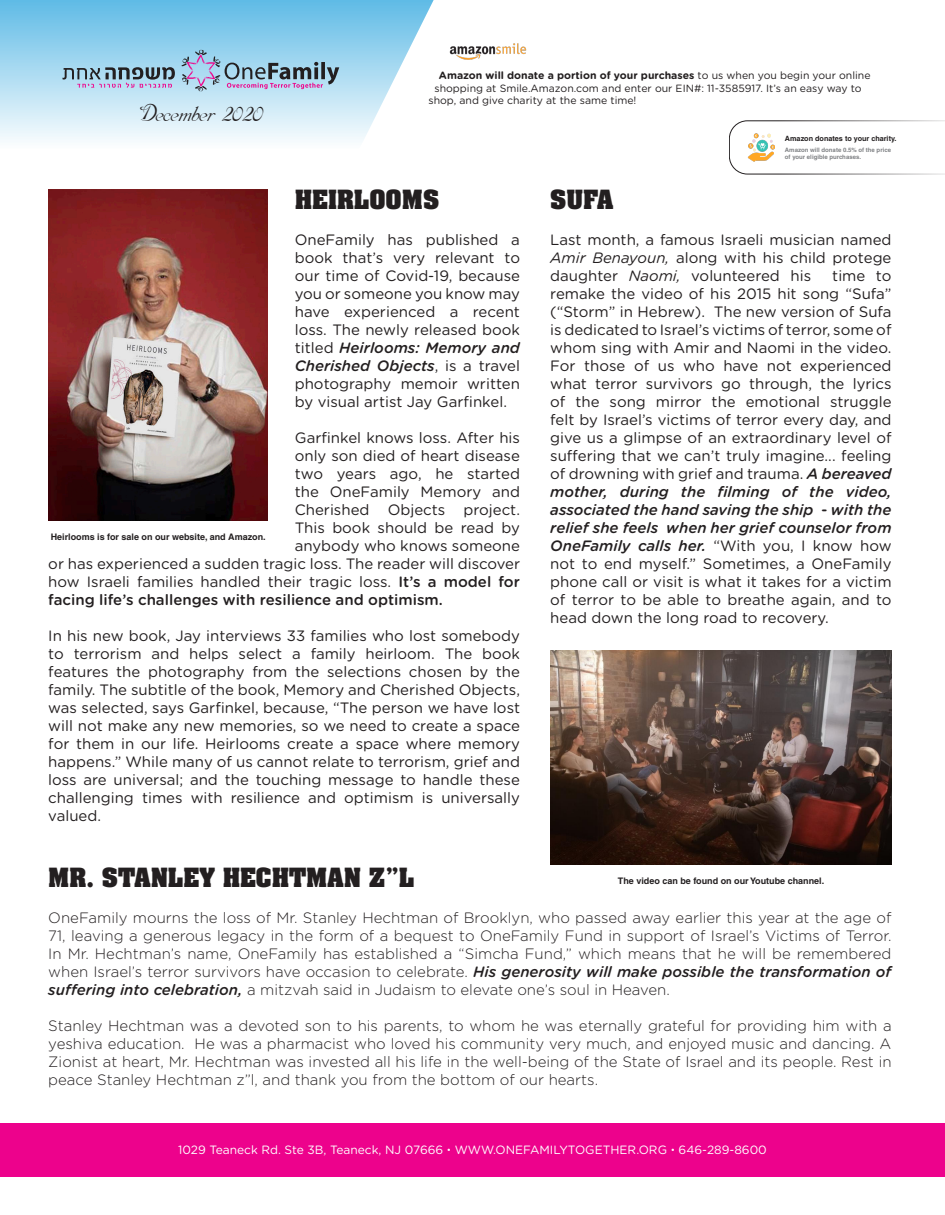
<style>
.page{position:relative;width:945px;height:1215px;background:#fff}
.page>*{position:absolute;margin:0;border:0;box-sizing:border-box;transform-origin:0 0}
.t1{font:24px "Dobkin";color:#231f20}
.t2{font:22.5px "Aardvark";color:#231f20}
.t3{font:15px/18px "Gotham Rounded";color:#231f20;text-align:justify}
.t4{font:300 15px/18px "Gotham Rounded";color:#231f20;text-align:justify}
.t5{font:500 15px "Gotham Rounded";color:#231f20}
.t6{font:12px "Gotham Rounded";color:#fff}
.t7{font:10.5px "Gotham Rounded";color:#231f20}
.t8{font:700 10.5px "Gotham Rounded";color:#231f20}
.t9{font:700 9px "Helvetica";color:#231f20}
.t10{font:700 7.2px "Helvetica";color:#231f20}
.t11{font:700 6px/7.5px "Helvetica";color:#808285}
.s1{font-weight:400}
.s2{font-weight:500;font-style:italic}
.s3{font-weight:500}
.s4{font-style:italic}
.s5{font-size:9px}
</style>
<div class="page">
<svg style="left:729px;top:121px;width:216px;height:53px"></svg>
<img style="left:748px;top:134px;width:27px;height:27px">
<svg style="left:0;top:0;width:434px;height:140px;background:#aedcf2"></svg>
<img style="left:48px;top:189px;width:220px;height:331px">
<div style="left:0;top:1124px;width:945px;height:54px;background:#ed028c"></div>
<img style="left:550px;top:650px;width:342px;height:214px">
<svg style="left:182px;top:50px;width:157px;height:41px;background:#99b6cf"></svg>
<svg style="left:62px;top:67px;width:113px;height:21px;background:#90a2b7"></svg>
<img style="left:449px;top:43px;width:78px;height:17px">
<p class="t8" style="left:439px;top:68px;width:433px">Amazon will donate a portion of your purchases <span class="s1">to us when you begin your online</span></p>
<p class="t7" style="left:434px;top:81px;width:429px">shopping at Smile.Amazon.com and enter our EIN#: 11-3585917. It’s an easy way to</p>
<p class="t7" style="left:428px;top:93px;width:210px">shop, and give charity at the same time!</p>
<p class="t10" style="left:785px;top:134px;width:113px">Amazon donates to your charity.</p>
<p class="t11" style="left:785px;top:146px;width:108px">Amazon will donate 0.5% of the price of your eligible purchases.</p>
<p class="t2" style="left:295px;top:183px;width:146px">HEIRLOOMS</p>
<p class="t3" style="left:295px;top:230px;width:227px">OneFamily has published a book that’s very relevant to our time of Covid-19, because you or someone you know may have experienced a recent loss. The newly released book titled <span class="s2">Heirlooms: Memory and Cherished Objects</span>, is a travel photography memoir written by visual artist Jay Garfinkel.</p>
<p class="t3" style="left:295px;top:428px;width:227px">Garfinkel knows loss. After his</p>
<p class="t3" style="left:295px;top:446px;width:227px">only son died of heart disease</p>
<p class="t3" style="left:295px;top:464px;width:227px">two years ago, he started</p>
<p class="t3" style="left:295px;top:482px;width:227px">the OneFamily Memory and</p>
<p class="t3" style="left:295px;top:500px;width:227px">Cherished Objects project.</p>
<p class="t3" style="left:295px;top:518px;width:227px">This book should be read by</p>
<p class="t3" style="left:295px;top:536px;width:227px">anybody who knows someone</p>
<p class="t3" style="left:48px;top:554px;width:473px">or has experienced a sudden tragic loss. The reader will discover</p>
<p class="t3" style="left:48px;top:572px;width:473px">how Israeli families handled their tragic loss. <span class="s3">It’s a model for</span></p>
<p class="t5" style="left:48px;top:589px;width:396px">facing life’s challenges with resilience and optimism.</p>
<p class="t3" style="left:48px;top:626px;width:473px">In his new book, Jay interviews 33 families who lost somebody to terrorism and helps select a family heirloom. The book features the photography from the selections chosen by the family. The subtitle of the book, Memory and Cherished Objects, was selected, says Garfinkel, because, “The person we have lost will not make any new memories, so we need to create a space for them in our life. Heirlooms create a space where memory happens.” While many of us cannot relate to terrorism, grief and loss are universal; and the touching message to handle these challenging times with resilience and optimism is universally valued.</p>
<p class="t1" style="left:139px;top:103px;width:124px">December 2020</p>
<p class="t2" style="left:550px;top:183px;width:65px">SUFA</p>
<p class="t3" style="left:550px;top:230px;width:343px">Last month, a famous Israeli musician named <span class="s4">Amir Benayoun,</span> along with his child protege daughter <span class="s4">Naomi,</span> volunteered his</p>
<p class="t3" style="left:550px;top:266px;width:343px;text-indent:282px">time to remake the video of his 2015 hit song “Sufa” (“Storm” in Hebrew). The new version of Sufa is dedicated to Israel’s victims of terror, some of whom sing with Amir and Naomi in the video.<br>For those of us who have not experienced what terror survivors go through, the lyrics of the song mirror the emotional struggle felt by Israel’s victims of terror every day, and give us a glimpse of an extraordinary level of suffering that we can’t truly imagine... feeling of drowning with grief and trauma. <span class="s2">A bereaved mother, during the filming of the video, associated the hand saving the ship - with the relief she feels when her grief counselor from OneFamily calls her.</span> “With you, I know how not to end myself.” Sometimes, a OneFamily phone call or visit is what it takes for a victim of terror to be able to breathe again, and to head down the long road to recovery.</p>
<p class="t9" style="left:51px;top:532px;width:217px">Heirlooms is for sale on our website, and Amazon.</p>
<p class="t2" style="left:48px;top:861px;width:367px">MR. STANLEY HECHTMAN Z”L</p>
<p class="t4" style="left:48px;top:908px;width:845px">OneFamily mourns the loss of Mr. Stanley Hechtman of Brooklyn, who passed away earlier this year at the age of 71, leaving a generous legacy in the form of a bequest to OneFamily Fund in support of Israel’s Victims of Terror.<br>In Mr. Hechtman’s name, OneFamily has established a “Simcha Fund,” which means that he will be remembered when Israel’s terror survivors have occasion to celebrate. <span class="s2">His generosity will make possible the transformation of suffering into celebration,</span> a mitzvah said in Judaism to elevate one’s soul in Heaven.</p>
<p class="t4" style="left:48px;top:1016px;width:845px">Stanley Hechtman was a devoted son to his parents, to whom he was eternally grateful for providing him with a yeshiva education. He was a pharmacist who loved his community very much, and enjoyed music and dancing. A Zionist at heart, Mr. Hechtman was invested all his life in the well-being of the State of Israel and its people. Rest in peace Stanley Hechtman z”l, and thank you from the bottom of our hearts.</p>
<p class="t9" style="left:618px;top:876px;width:208px">The video can be found on our Youtube channel.</p>
<p class="t6" style="left:178px;top:1142px;width:590px">1029 Teaneck Rd. Ste 3B, Teaneck, NJ 07666 <span class="s5">•</span> WWW.ONEFAMILYTOGETHER.ORG <span class="s5">•</span> 646-289-8600</p>
</div>
